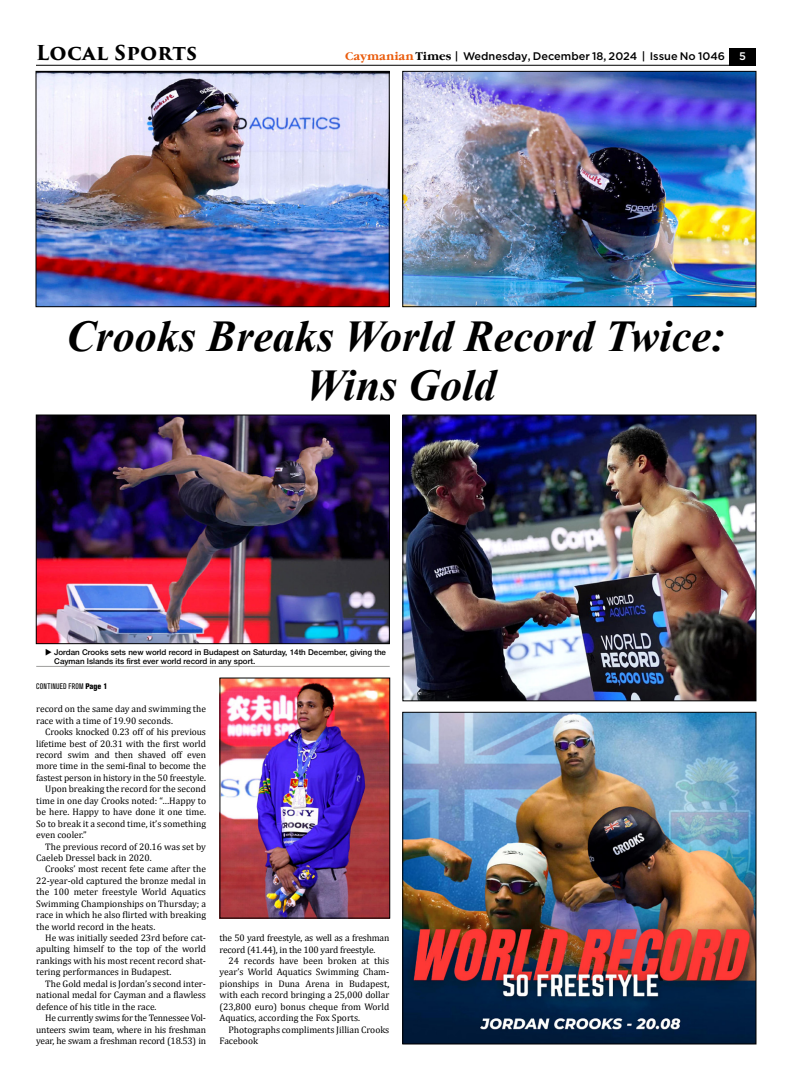
<style>
.page{position:relative;width:792px;height:1080px;background:#fff}
.page>*{position:absolute;margin:0;border:0;box-sizing:border-box;transform-origin:0 0}
.t1{font:italic 700 44px/48.5px "Times New Roman";color:#000;text-align:center}
.t2{font:700 20px "Trajan Pro 3";letter-spacing:.01em;color:#000}
.t3{font:500 11px "Gotham";color:#000}
.t4{font:500 11px "Gotham";color:#fff}
.t5{font:9.5px/11.4px "Cambria";color:#000}
.t6{font:9.5px/11.4px "Cambria";letter-spacing:-.02em;color:#000}
.t7{font:500 8px/9px "Helvetica Neue Cyr";color:#000}
.t8{font:condensed 8px "Akzidenz Grotesk Pro";letter-spacing:.025em;color:#000}
.s1{font-family:"Garamond C";font-weight:700;color:#ea5b0b}
.s2{font-family:"Garamond C";font-weight:700}
.s3{font-weight:800}
</style>
<div class="page">
<hr style="left:36px;top:666px;width:354px;height:1px;background:#9d9d9c">
<img style="left:38px;top:73px;width:349px;height:232px">
<div style="left:36px;top:71px;width:353px;height:236px;border:1px solid #000"></div>
<img style="left:405px;top:73px;width:349px;height:232px">
<div style="left:403px;top:71px;width:353px;height:236px;border:1px solid #000"></div>
<img style="left:38px;top:417px;width:350px;height:225px">
<div style="left:36px;top:415px;width:354px;height:229px;border:1px solid #000"></div>
<img style="left:405px;top:417px;width:349px;height:282px">
<div style="left:403px;top:415px;width:353px;height:286px;border:1px solid #000"></div>
<img style="left:222px;top:680px;width:166px;height:236px">
<img style="left:405px;top:714px;width:349px;height:328px">
<div style="left:403px;top:712px;width:353px;height:332px;border:1px solid #000"></div>
<div style="left:729px;top:48px;width:27px;height:18px;background:#000"></div>
<hr style="left:36px;top:65px;width:720px;height:1px;background:#000">
<h2 class="t2" style="left:36px;top:38px;width:163px">Local Sports</h2>
<p class="t3" style="left:345px;top:49px;width:381px"><span class="s1">Caymanian</span> <span class="s2">Times</span> | Wednesday, December 18, 2024 | Issue No 1046</p>
<p class="t4" style="left:739px;top:49px;width:8px">5</p>
<h1 class="t1" style="left:66px;top:311px;width:661px">Crooks Breaks World Record Twice:<br>Wins Gold</h1>
<p class="t7" style="left:54px;top:648px;width:333px">Jordan Crooks sets new world record in Budapest on Saturday, 14th December, giving the<br>Cayman Islands its first ever world record in any sport.</p>
<p class="t5" style="left:36px;top:703px;width:171px">record on the same day and swimming the race with a time of 19.90 seconds.</p>
<p class="t5" style="left:45px;top:726px;width:162px">Crooks knocked 0.23 off of his previous</p>
<p class="t5" style="left:36px;top:738px;width:171px">lifetime best of 20.31 with the first world</p>
<p class="t5" style="left:36px;top:749px;width:171px">record swim and then shaved off even</p>
<p class="t5" style="left:36px;top:760px;width:171px">more time in the semi-final to become the</p>
<p class="t5" style="left:36px;top:772px;width:171px">fastest person in history in the 50 freestyle.</p>
<p class="t5" style="left:45px;top:783px;width:162px">Upon breaking the record for the second</p>
<p class="t5" style="left:36px;top:795px;width:171px">time in one day Crooks noted: “…Happy to</p>
<p class="t5" style="left:36px;top:806px;width:171px">be here. Happy to have done it one time.</p>
<p class="t5" style="left:36px;top:818px;width:171px">So to break it a second time, it’s something</p>
<p class="t5" style="left:36px;top:829px;width:52px">even cooler.”</p>
<p class="t5" style="left:45px;top:841px;width:162px">The previous record of 20.16 was set by</p>
<p class="t5" style="left:36px;top:852px;width:117px">Caeleb Dressel back in 2020.</p>
<p class="t5" style="left:45px;top:863px;width:162px">Crooks’ most recent fete came after the</p>
<p class="t5" style="left:36px;top:875px;width:171px">22-year-old captured the bronze medal in</p>
<p class="t5" style="left:36px;top:886px;width:171px">the 100 meter freestyle World Aquatics</p>
<p class="t5" style="left:36px;top:898px;width:171px">Swimming Championships on Thursday; a</p>
<p class="t5" style="left:36px;top:909px;width:171px">race in which he also flirted with breaking</p>
<p class="t5" style="left:36px;top:921px;width:121px">the world record in the heats.</p>
<p class="t5" style="left:45px;top:932px;width:162px">He was initially seeded 23rd before cat-</p>
<p class="t5" style="left:36px;top:944px;width:171px">apulting himself to the top of the world</p>
<p class="t5" style="left:36px;top:955px;width:171px">rankings with his most recent record shat-</p>
<p class="t5" style="left:36px;top:966px;width:137px">tering performances in Budapest.</p>
<p class="t5" style="left:45px;top:978px;width:162px">The Gold medal is Jordan’s second inter-</p>
<p class="t5" style="left:36px;top:989px;width:171px">national medal for Cayman and a flawless</p>
<p class="t5" style="left:36px;top:1001px;width:122px">defence of his title in the race.</p>
<p class="t6" style="left:45px;top:1012px;width:162px">He currently swims for the Tennessee Vol-</p>
<p class="t6" style="left:36px;top:1024px;width:171px">unteers swim team, where in his freshman</p>
<p class="t6" style="left:36px;top:1035px;width:171px">year, he swam a freshman record (18.53) in</p>
<p class="t8" style="left:36px;top:681px;width:73px">CONTINUED FROM <span class="s3">Page 1</span></p>
<p class="t6" style="left:220px;top:932px;width:171px">the 50 yard freestyle, as well as a freshman record (41.44), in the 100 yard freestyle.</p>
<p class="t5" style="left:220px;top:955px;width:171px;text-align:justify;text-indent:9px">24 records have been broken at this year’s World Aquatics Swimming Cham&shy;pionships in Duna Arena in Budapest, with each record bringing a 25,000 dollar (23,800 euro) bonus cheque from World Aquatics, according the Fox Sports.</p>
<p class="t5" style="left:220px;top:1024px;width:171px;text-indent:9px">Photographs compliments Jillian Crooks<br>Facebook</p>
</div>
